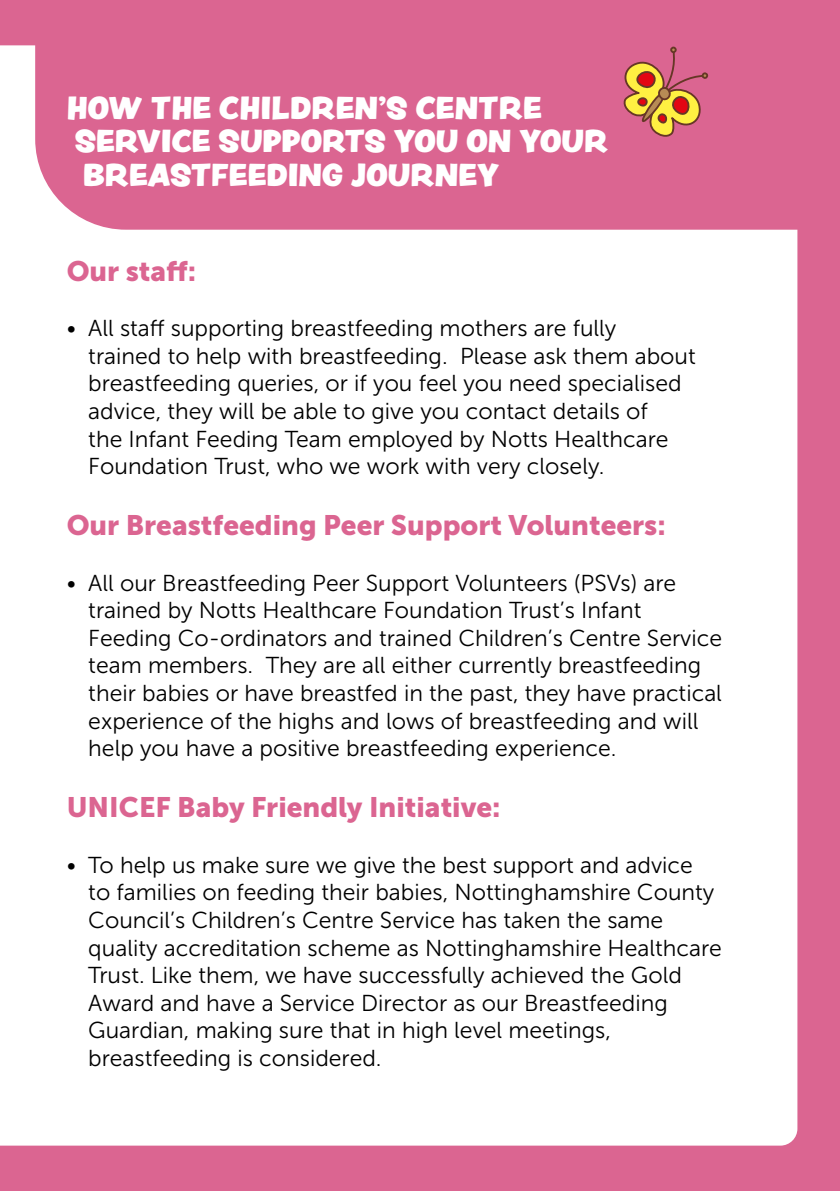
<style>
.page{position:relative;width:840px;height:1191px;background:#fff}
.page>*{position:absolute;margin:0;border:0;box-sizing:border-box;transform-origin:0 0}
.t1{font:28px "Museo Sans 900";color:#db6591}
.t2{font:28px/33.6px "Peachy Keen JF";color:#fff}
.t3{font:23px/27.6px "Museo Sans 300";color:#000}
</style>
<div class="page">
<div style="left:0;top:0;width:839px;height:1191px;background:#db6591"></div>
<div style="left:0;top:45px;width:797px;height:1100px;background:#fff"></div>
<svg style="left:35px;top:45px;width:763px;height:185px"></svg>
<svg style="left:623px;top:47px;width:84px;height:90px"></svg>
<p class="t2" style="left:67px;top:91px;width:543px">HOW THE CHILDREN’S CENTRE<br>SERVICE SUPPORTS YOU ON YOUR<br>BREASTFEEDING JOURNEY</p>
<p class="t1" style="left:67px;top:255px;width:131px">Our staff:</p>
<p class="t3" style="left:88px;top:314px;width:608px;text-indent:-22px">• All staff supporting breastfeeding mothers are fully<br>trained to help with breastfeeding. Please ask them about breastfeeding queries, or if you feel you need specialised advice, they will be able to give you contact details of<br>the Infant Feeding Team employed by Notts Healthcare Foundation Trust, who we work with very closely.</p>
<p class="t1" style="left:67px;top:509px;width:600px">Our Breastfeeding Peer Support Volunteers:</p>
<p class="t3" style="left:88px;top:569px;width:635px;text-indent:-22px">• All our Breastfeeding Peer Support Volunteers (PSVs) are trained by Notts Healthcare Foundation Trust’s Infant Feeding Co-ordinators and trained Children’s Centre Service team members. They are all either currently breastfeeding their babies or have breastfed in the past, they have practical experience of the highs and lows of breastfeeding and will help you have a positive breastfeeding experience.</p>
<p class="t1" style="left:67px;top:791px;width:435px">UNICEF Baby Friendly Initiative:</p>
<p class="t3" style="left:88px;top:851px;width:635px;text-indent:-22px">• To help us make sure we give the best support and advice<br>to families on feeding their babies, Nottinghamshire County Council’s Children’s Centre Service has taken the same quality accreditation scheme as Nottinghamshire Healthcare Trust. Like them, we have successfully achieved the Gold Award and have a Service Director as our Breastfeeding Guardian, making sure that in high level meetings, breastfeeding is considered.</p>
</div>
